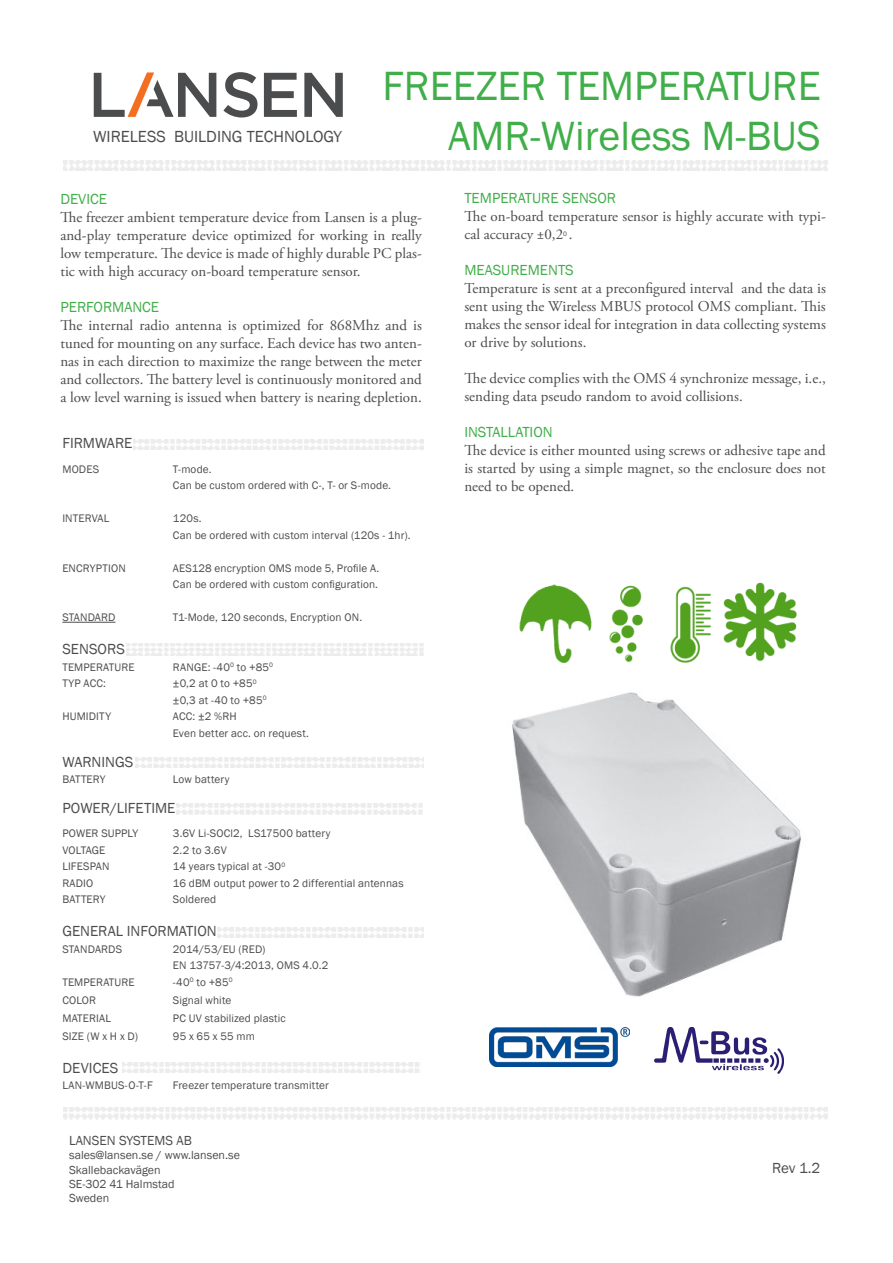
<style>
.page{position:relative;width:893px;height:1263px;background:#fff}
.page>*{position:absolute;margin:0;border:0;box-sizing:border-box;transform-origin:0 0}
.t1{font:42px "Franklin Gothic";color:#40ae49}
.t2{font:16.5px "Franklin Gothic";color:#4b4c4d}
.t3{font:15px/18px "Adobe Garamond Pro";color:#4b4c4d;text-align:justify}
.tekniktext{font:15px "Franklin Gothic";color:#4b4c4d}
.t4{font:15px "Franklin Gothic";color:#40ae49}
.t5{font:13.5px "Franklin Gothic";color:#4b4c4d}
.t6{font:12px/14.4px "Franklin Gothic";color:#4b4c4d}
.tekniktext-2{font:11.25px/16.5px "Franklin Gothic";letter-spacing:.01em;color:#4b4c4d}
.t7{font:6.6px "Franklin Gothic";color:#4b4c4d}
</style>
<div class="page">
<svg style="left:223px;top:72px;width:35px;height:45px"></svg>
<svg style="left:264px;top:73px;width:33px;height:44px"></svg>
<svg style="left:304px;top:73px;width:39px;height:44px"></svg>
<svg style="left:94px;top:72px;width:122px;height:45px"></svg>
<img style="left:654px;top:1027px;width:129px;height:46px">
<hr style="left:62px;top:622px;width:53px;height:1px;background:#4b4c4d">
<img style="left:490px;top:1027px;width:139px;height:39px">
<img style="left:512px;top:692px;width:289px;height:305px">
<img style="left:519px;top:582px;width:278px;height:81px">
<p class="t2" style="left:93px;top:126px;width:250px">WIRELESS BUILDING TECHNOLOGY</p>
<p class="t1" style="left:383px;top:60px;width:440px">FREEZER TEMPERATURE</p>
<p class="t1" style="left:448px;top:110px;width:374px">AMR-Wireless M-BUS</p>
<p class="t4" style="left:60px;top:189px;width:48px">DEVICE</p>
<p class="t3" style="left:60px;top:208px;width:363px">The freezer ambient temperature device from Lansen is a plug&shy;and-play temperature device optimized for working in really low temperature. The device is made of highly durable PC plas&shy;tic with high accuracy on-board temperature sensor.</p>
<p class="t4" style="left:60px;top:297px;width:100px">PERFORMANCE</p>
<p class="t3" style="left:60px;top:316px;width:363px">The internal radio antenna is optimized for 868Mhz and is tuned for mounting on any surface. Each device has two anten&shy;nas in each direction to maximize the range between the meter and collectors. The battery level is continuously monitored and a low level warning is issued when battery is nearing depletion.</p>
<p class="tekniktext" style="left:62px;top:434px;width:72px">FIRMWARE</p>
<p class="tekniktext-2" style="left:62px;top:461px;width:38px">MODES</p>
<p class="tekniktext-2" style="left:173px;top:461px;width:40px">T-mode.</p>
<p class="tekniktext-2" style="left:173px;top:478px;width:220px">Can be custom ordered with C-, T- or S-mode.</p>
<p class="tekniktext-2" style="left:62px;top:511px;width:48px">INTERVAL</p>
<p class="tekniktext-2" style="left:173px;top:511px;width:30px">120s.</p>
<p class="tekniktext-2" style="left:173px;top:527px;width:239px">Can be ordered with custom interval (120s - 1hr).</p>
<p class="tekniktext-2" style="left:62px;top:560px;width:65px">ENCRYPTION</p>
<p class="tekniktext-2" style="left:173px;top:560px;width:208px">AES128 encryption OMS mode 5, Profile A.</p>
<p class="tekniktext-2" style="left:173px;top:577px;width:207px">Can be ordered with custom configuration.</p>
<p class="tekniktext-2" style="left:62px;top:610px;width:55px">STANDARD</p>
<p class="tekniktext-2" style="left:173px;top:610px;width:191px">T1-Mode, 120 seconds, Encryption ON.</p>
<p class="tekniktext" style="left:62px;top:640px;width:64px">SENSORS</p>
<p class="tekniktext-2" style="left:62px;top:659px;width:74px">TEMPERATURE</p>
<p class="tekniktext-2" style="left:173px;top:659px;width:102px">RANGE: -40<sup>0</sup> to +85<sup>0</sup></p>
<p class="tekniktext-2" style="left:62px;top:676px;width:45px">TYP ACC:</p>
<p class="tekniktext-2" style="left:173px;top:676px;width:95px">±0,2 at 0 to +85<sup>0 </sup>±0,3 at -40 to +85<sup>0</sup></p>
<p class="tekniktext-2" style="left:62px;top:709px;width:50px">HUMIDITY</p>
<p class="tekniktext-2" style="left:173px;top:709px;width:65px">ACC: ±2 %RH</p>
<p class="tekniktext-2" style="left:173px;top:725px;width:137px">Even better acc. on request.</p>
<p class="tekniktext" style="left:62px;top:753px;width:73px">WARNINGS</p>
<p class="tekniktext-2" style="left:62px;top:772px;width:45px">BATTERY</p>
<p class="tekniktext-2" style="left:173px;top:772px;width:58px">Low battery</p>
<p class="tekniktext" style="left:62px;top:799px;width:115px">POWER/LIFETIME</p>
<p class="tekniktext-2" style="left:62px;top:826px;width:77px">POWER SUPPLY</p>
<p class="tekniktext-2" style="left:173px;top:826px;width:159px">3.6V Li-SOCl2, LS17500 battery</p>
<p class="tekniktext-2" style="left:62px;top:842px;width:45px">VOLTAGE</p>
<p class="tekniktext-2" style="left:173px;top:842px;width:55px">2.2 to 3.6V</p>
<p class="tekniktext-2" style="left:62px;top:859px;width:49px">LIFESPAN</p>
<p class="tekniktext-2" style="left:173px;top:859px;width:114px">14 years typical at -30<sup>0</sup></p>
<p class="tekniktext-2" style="left:62px;top:875px;width:33px">RADIO</p>
<p class="tekniktext-2" style="left:173px;top:875px;width:232px">16 dBM output power to 2 differential antennas</p>
<p class="tekniktext-2" style="left:62px;top:892px;width:45px">BATTERY</p>
<p class="tekniktext-2" style="left:173px;top:892px;width:45px">Soldered</p>
<p class="tekniktext" style="left:62px;top:922px;width:156px">GENERAL INFORMATION</p>
<p class="tekniktext-2" style="left:62px;top:941px;width:61px">STANDARDS</p>
<p class="tekniktext-2" style="left:173px;top:941px;width:157px">2014/53/EU (RED)<br>EN 13757-3/4:2013, OMS 4.0.2</p>
<p class="tekniktext-2" style="left:62px;top:974px;width:74px">TEMPERATURE</p>
<p class="tekniktext-2" style="left:173px;top:974px;width:61px">-40<sup>0</sup> to +85<sup>0</sup></p>
<p class="tekniktext-2" style="left:62px;top:992px;width:35px">COLOR</p>
<p class="tekniktext-2" style="left:173px;top:992px;width:60px">Signal white</p>
<p class="tekniktext-2" style="left:62px;top:1010px;width:50px">MATERIAL</p>
<p class="tekniktext-2" style="left:173px;top:1010px;width:114px">PC UV stabilized plastic</p>
<p class="tekniktext-2" style="left:62px;top:1028px;width:77px">SIZE (W x H x D)</p>
<p class="tekniktext-2" style="left:173px;top:1028px;width:83px">95 x 65 x 55 mm</p>
<p class="tekniktext" style="left:62px;top:1059px;width:58px">DEVICES</p>
<p class="tekniktext-2" style="left:62px;top:1078px;width:92px">LAN-WMBUS-O-T-F</p>
<p class="tekniktext-2" style="left:173px;top:1078px;width:157px">Freezer temperature transmitter</p>
<p class="t5" style="left:69px;top:1132px;width:124px">LANSEN SYSTEMS AB</p>
<p class="t6" style="left:69px;top:1148px;width:172px">sales@lansen.se / www.lansen.se<br>Skallebackavägen<br>SE-302 41 Halmstad<br>Sweden</p>
<p class="t4" style="left:464px;top:189px;width:153px">TEMPERATURE SENSOR</p>
<p class="t3" style="left:464px;top:208px;width:363px">The on-board temperature sensor is highly accurate with typi&shy;cal accuracy ±0,2 .</p>
<p class="t7" style="left:563px;top:229px;width:5px">0</p>
<p class="t4" style="left:464px;top:261px;width:111px">MEASUREMENTS</p>
<p class="t3" style="left:464px;top:280px;width:363px">Temperature is sent at a preconfigured interval and the data is sent using the Wireless MBUS protocol OMS compliant. This makes the sensor ideal for integration in data collecting systems or drive by solutions.</p>
<p class="t3" style="left:464px;top:370px;width:363px">The device complies with the OMS 4 synchronize message, i.e., sending data pseudo random to avoid collisions.</p>
<p class="t4" style="left:464px;top:423px;width:90px">INSTALLATION</p>
<p class="t3" style="left:464px;top:442px;width:363px">The device is either mounted using screws or adhesive tape and is started by using a simple magnet, so the enclosure does not need to be opened.</p>
<p class="tekniktext" style="left:772px;top:1158px;width:50px">Rev 1.2</p>
</div>
